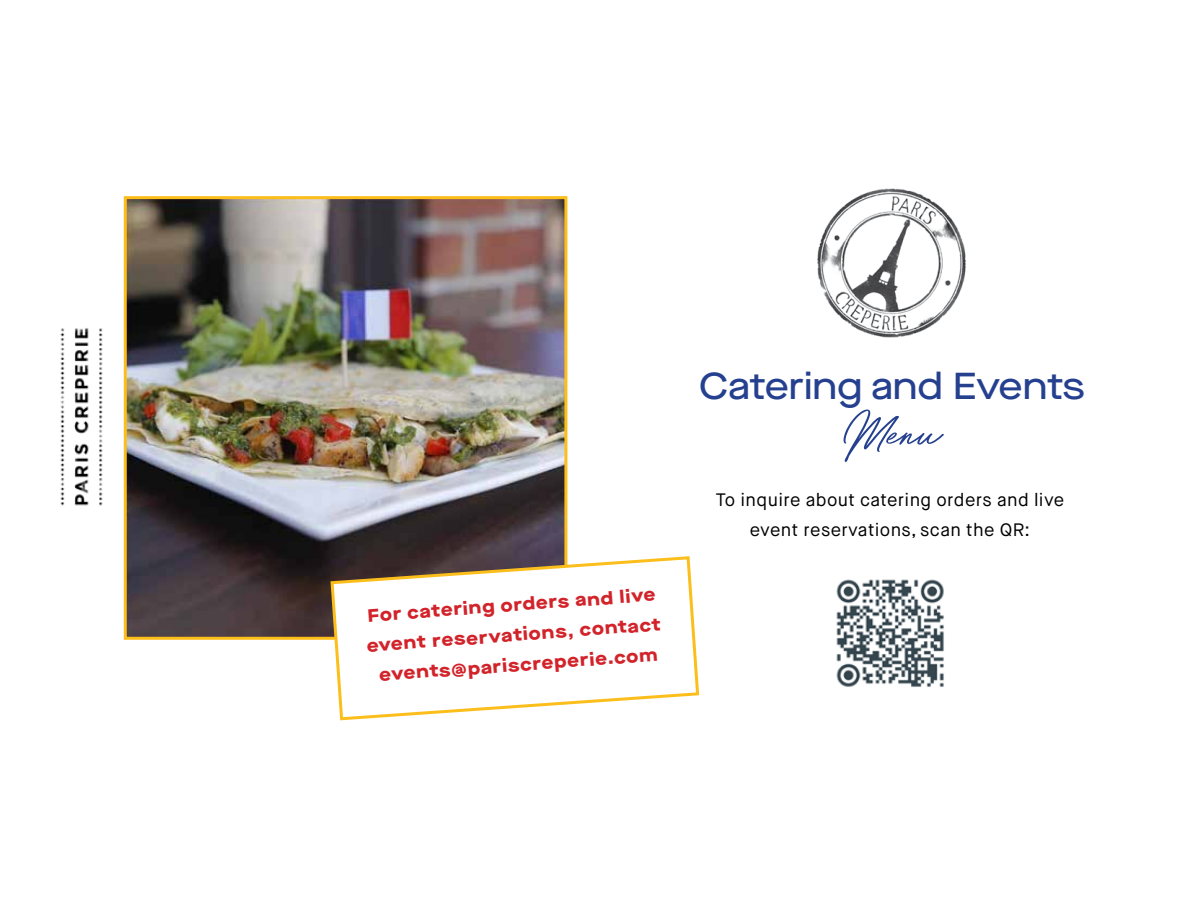
<style>
.page{position:relative;width:1188px;height:918px;background:#fff}
.page>*{position:absolute;margin:0;border:0;box-sizing:border-box;transform-origin:0 0}
.t1{font:60px "Bayshore";color:#25408f}
.t2{font:500 37.5px "Maison Neue Extended";color:#25408f}
.t3{font:800 18px/30px "Maison Neue Extended";color:#d2232a;text-align:center}
.t4{font:18px/30px "Maison Neue";letter-spacing:.02em;color:#000;text-align:center}
</style>
<div class="page">
<img style="left:60px;top:328px;width:43px;height:178px">
<img style="left:817px;top:188px;width:149px;height:150px">
<img style="left:128px;top:200px;width:435px;height:436px">
<div style="left:124px;top:196px;width:443px;height:444px;border:3px solid #fcbe1b"></div>
<img style="left:836px;top:579px;width:108px;height:108px">
<svg style="left:329px;top:555px;width:371px;height:166px"></svg>
<svg style="left:341px;top:585px;width:345px;height:99px"></svg>
<p class="t3" style="left:364px;top:600px;width:296px;rotate:-4deg">For catering orders and live event reservations, contact events@pariscreperie.com</p>
<h2 class="t2" style="left:699px;top:360px;width:387px">Catering and Events</h2>
<h1 class="t1" style="left:843px;top:388px;width:100px">Menu</h1>
<p class="t4" style="left:716px;top:485px;width:350px">To inquire about catering orders and live event reservations, scan the QR:</p>
</div>
